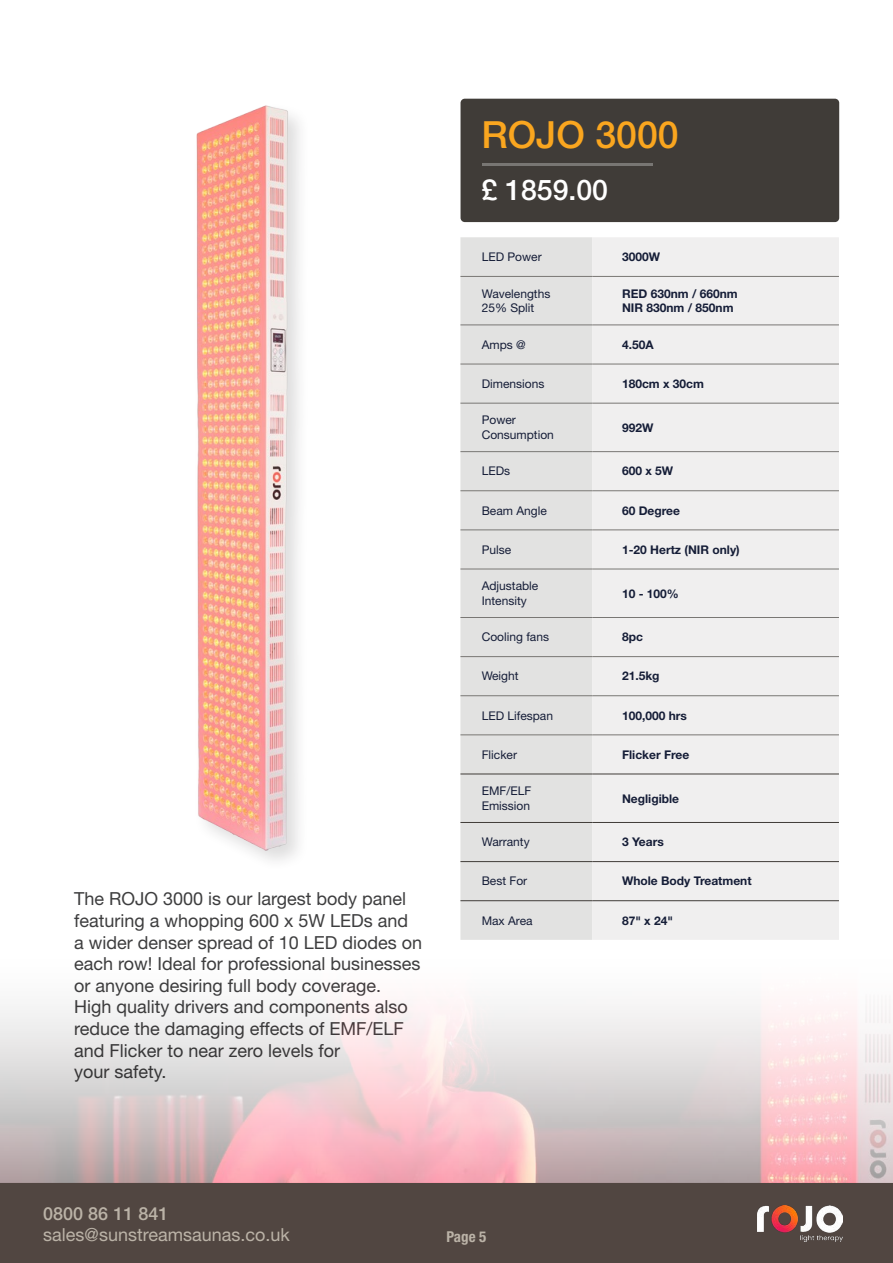
<style>
.page{position:relative;width:893px;height:1263px;background:#fff}
.page>*{position:absolute;margin:0;border:0;box-sizing:border-box;transform-origin:0 0}
.t1{font:500 37.5px "Helvetica Neue LT Pro";color:#faa61f}
.t2{font:500 28.5px "Helvetica Neue LT Pro";color:#fff}
.t3{font:18px/21.6px "Helvetica Neue LT Pro";color:#3e3e3f}
.t4{font:18px "Helvetica Neue LT Pro";color:#bbb3a7}
.t5{font:500 18px "Helvetica Neue LT Pro";color:#bbb3a7}
.t6{font:700 condensed 15px "Helvetica Neue LT Pro";color:#bbb3a7}
.t7{font:12px/14.4px "Helvetica Neue LT Pro";color:#151d37}
.t8{font:700 12px/14.4px "Helvetica Neue LT Pro";color:#151d37}
</style>
<div class="page">
<div style="left:0;top:1183px;width:893px;height:80px;background:#514641"></div>
<div style="left:43px;top:1183px;width:475px;height:71px;background:#514641"></div>
<img style="left:757px;top:1205px;width:85px;height:36px">
<div style="left:460px;top:99px;width:379px;height:123px;background:#403c38;border-radius:4px"></div>
<hr style="left:482px;top:163px;width:171px;height:2px;background:#fff">
<img style="left:196px;top:105px;width:104px;height:756px">
<svg style="left:460px;top:237px;width:132px;height:703px;background:#e3e3e2"></svg>
<div style="left:592px;top:237px;width:247px;height:703px;background:#f0efef"></div>
<hr style="left:460px;top:276px;width:132px;height:1px;background:#797774">
<hr style="left:592px;top:276px;width:247px;height:1px;background:#797774">
<hr style="left:460px;top:325px;width:132px;height:1px;background:#797774">
<hr style="left:592px;top:325px;width:247px;height:1px;background:#797774">
<hr style="left:460px;top:364px;width:132px;height:1px;background:#797774">
<hr style="left:592px;top:364px;width:247px;height:1px;background:#797774">
<hr style="left:460px;top:403px;width:132px;height:1px;background:#797774">
<hr style="left:592px;top:403px;width:247px;height:1px;background:#797774">
<hr style="left:460px;top:451px;width:132px;height:1px;background:#797774">
<hr style="left:592px;top:451px;width:247px;height:1px;background:#797774">
<hr style="left:460px;top:490px;width:132px;height:1px;background:#797774">
<hr style="left:592px;top:490px;width:247px;height:1px;background:#797774">
<hr style="left:460px;top:530px;width:132px;height:1px;background:#797774">
<hr style="left:592px;top:530px;width:247px;height:1px;background:#797774">
<hr style="left:460px;top:569px;width:132px;height:1px;background:#797774">
<hr style="left:592px;top:569px;width:247px;height:1px;background:#797774">
<hr style="left:460px;top:617px;width:132px;height:1px;background:#797774">
<hr style="left:592px;top:617px;width:247px;height:1px;background:#797774">
<hr style="left:460px;top:656px;width:132px;height:1px;background:#797774">
<hr style="left:592px;top:656px;width:247px;height:1px;background:#797774">
<hr style="left:460px;top:695px;width:132px;height:1px;background:#797774">
<hr style="left:592px;top:695px;width:247px;height:1px;background:#797774">
<hr style="left:460px;top:735px;width:132px;height:1px;background:#797774">
<hr style="left:592px;top:735px;width:247px;height:1px;background:#797774">
<hr style="left:460px;top:774px;width:132px;height:1px;background:#403c38">
<hr style="left:592px;top:774px;width:247px;height:1px;background:#403c38">
<hr style="left:460px;top:822px;width:132px;height:1px;background:#403c38">
<hr style="left:592px;top:822px;width:247px;height:1px;background:#403c38">
<hr style="left:460px;top:861px;width:132px;height:1px;background:#403c38">
<hr style="left:592px;top:861px;width:247px;height:1px;background:#403c38">
<hr style="left:460px;top:900px;width:132px;height:1px;background:#403c38">
<hr style="left:592px;top:900px;width:247px;height:1px;background:#403c38">
<img style="left:0;top:1006px;width:892px;height:177px">
<p class="t3" style="left:74px;top:888px;width:350px">The ROJO 3000 is our largest body panel featuring a whopping 600 x 5W LEDs and a wider denser spread of 10 LED diodes on each row! Ideal for professional businesses or anyone desiring full body coverage.<br>High quality drivers and components also reduce the damaging effects of EMF/ELF and Flicker to near zero levels for<br>your safety.</p>
<h1 class="t1" style="left:481px;top:112px;width:199px">ROJO 3000</h1>
<h2 class="t2" style="left:481px;top:173px;width:128px">£ 1859.00</h2>
<p class="t7" style="left:482px;top:249px;width:61px">LED Power</p>
<p class="t8" style="left:622px;top:249px;width:40px">3000W</p>
<p class="t7" style="left:482px;top:286px;width:70px">Wavelengths<br>25% Split</p>
<p class="t8" style="left:622px;top:286px;width:117px">RED 630nm / 660nm<br>NIR 830nm / 850nm</p>
<p class="t7" style="left:482px;top:337px;width:46px">Amps @</p>
<p class="t8" style="left:622px;top:337px;width:33px">4.50A</p>
<p class="t7" style="left:482px;top:376px;width:64px">Dimensions</p>
<p class="t8" style="left:622px;top:376px;width:83px">180cm x 30cm</p>
<p class="t7" style="left:482px;top:413px;width:74px">Power<br>Consumption</p>
<p class="t8" style="left:622px;top:420px;width:33px">992W</p>
<p class="t7" style="left:482px;top:464px;width:30px">LEDs</p>
<p class="t8" style="left:622px;top:464px;width:53px">600 x 5W</p>
<p class="t7" style="left:482px;top:503px;width:67px">Beam Angle</p>
<p class="t8" style="left:622px;top:503px;width:60px">60 Degree</p>
<p class="t7" style="left:482px;top:542px;width:31px">Pulse</p>
<p class="t8" style="left:622px;top:542px;width:119px">1-20 Hertz (NIR only)</p>
<p class="t7" style="left:482px;top:579px;width:58px">Adjustable<br>Intensity</p>
<p class="t8" style="left:622px;top:586px;width:58px">10 - 100%</p>
<p class="t7" style="left:482px;top:630px;width:69px">Cooling fans</p>
<p class="t8" style="left:622px;top:630px;width:22px">8pc</p>
<p class="t7" style="left:482px;top:669px;width:38px">Weight</p>
<p class="t8" style="left:622px;top:669px;width:39px">21.5kg</p>
<p class="t7" style="left:482px;top:708px;width:73px">LED Lifespan</p>
<p class="t8" style="left:622px;top:708px;width:66px">100,000 hrs</p>
<p class="t7" style="left:482px;top:747px;width:37px">Flicker</p>
<p class="t8" style="left:622px;top:747px;width:69px">Flicker Free</p>
<p class="t7" style="left:482px;top:783px;width:51px">EMF/ELF<br>Emission</p>
<p class="t8" style="left:622px;top:791px;width:59px">Negligible</p>
<p class="t7" style="left:482px;top:834px;width:49px">Warranty</p>
<p class="t8" style="left:622px;top:834px;width:43px">3 Years</p>
<p class="t7" style="left:482px;top:874px;width:47px">Best For</p>
<p class="t8" style="left:622px;top:874px;width:131px">Whole Body Treatment</p>
<p class="t7" style="left:482px;top:913px;width:52px">Max Area</p>
<p class="t8" style="left:622px;top:913px;width:52px">87" x 24"</p>
<p class="t5" style="left:43px;top:1202px;width:127px">0800 86 11 841</p>
<p class="t4" style="left:43px;top:1223px;width:248px">sales@sunstreamsaunas.co.uk</p>
<p class="t6" style="left:446px;top:1228px;width:41px">Page 5</p>
</div>
